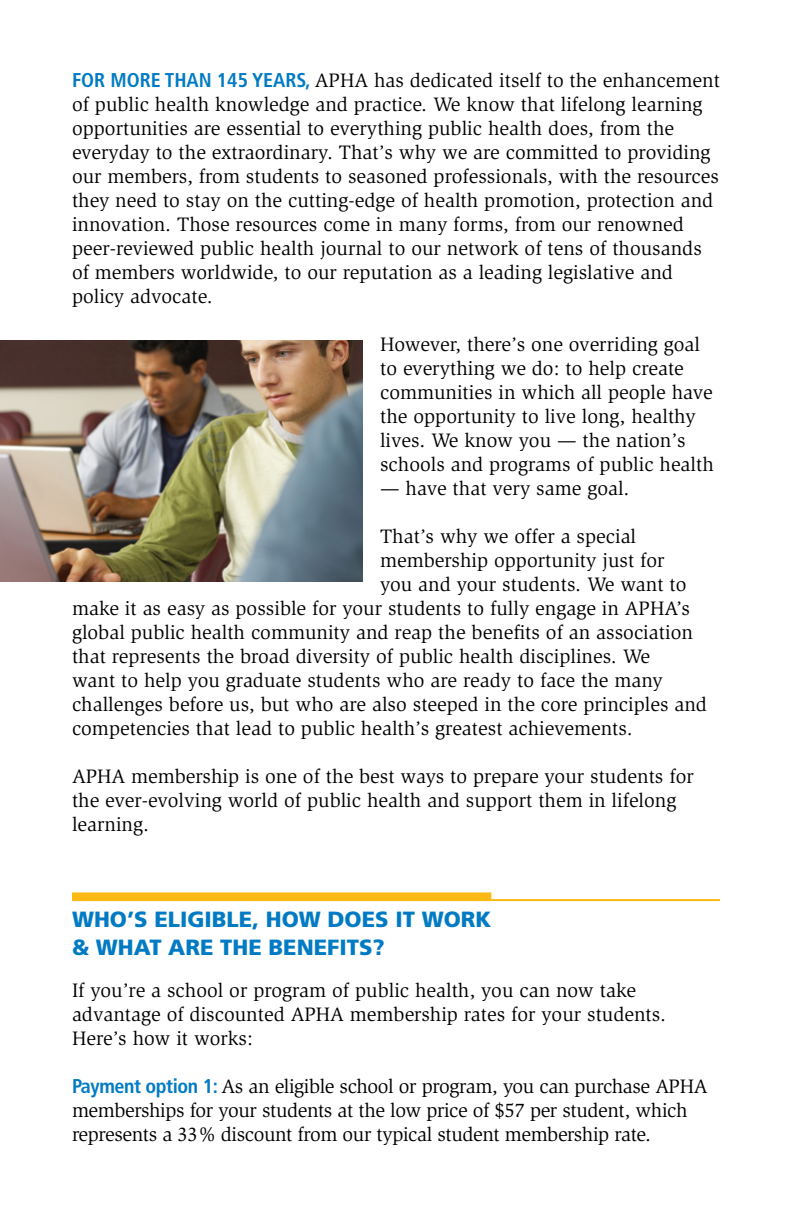
<style>
.page{position:relative;width:792px;height:1224px;background:#fff}
.page>*{position:absolute;margin:0;border:0;box-sizing:border-box;transform-origin:0 0}
.t1{font:900 22px/28px "Frutiger";color:#007bc3}
.t2{font:20px/24px "Slimbach";color:#000}
.t3{font:20px/24px "Slimbach";letter-spacing:-.02em;color:#000}
.s1{font-family:"Frutiger";font-weight:700;font-stretch:condensed;color:#007bc3}
</style>
<div class="page">
<hr style="left:72px;top:899px;width:648px;height:2px;background:#fdb913">
<div style="left:72px;top:892px;width:419px;height:8px;background:#fdb913"></div>
<img style="left:0;top:340px;width:362px;height:241px">
<p class="t2" style="left:72px;top:68px;width:649px"><span class="s1">FOR MORE THAN 145 YEARS,</span> APHA has dedicated itself to the enhancement of public health knowledge and practice. We know that lifelong learning opportunities are essential to everything public health does, from the everyday to the extraordinary. That’s why we are committed to providing our members, from students to seasoned professionals, with the resources they need to stay on the cutting-edge of health promotion, protection and innovation. Those resources come in many forms, from our renowned peer-reviewed public health journal to our network of tens of thousands of members worldwide, to our reputation as a leading legislative and policy advocate.</p>
<p class="t2" style="left:380px;top:332px;width:335px">However, there’s one overriding goal to everything we do: to help create communities in which all people have the opportunity to live long, healthy lives. We know you — the nation’s schools and programs of public health</p>
<p class="t2" style="left:380px;top:476px;width:251px">— have that very same goal.</p>
<p class="t2" style="left:380px;top:524px;width:258px">That’s why we offer a special</p>
<p class="t2" style="left:380px;top:548px;width:286px">membership opportunity just for</p>
<p class="t2" style="left:380px;top:572px;width:308px">you and your students. We want to</p>
<p class="t2" style="left:72px;top:596px;width:620px">make it as easy as possible for your students to fully engage in APHA’s</p>
<p class="t2" style="left:72px;top:620px;width:622px">global public health community and reap the benefits of an association</p>
<p class="t2" style="left:72px;top:644px;width:580px">that represents the broad diversity of public health disciplines. We</p>
<p class="t2" style="left:72px;top:668px;width:592px">want to help you graduate students who are ready to face the many</p>
<p class="t2" style="left:72px;top:692px;width:637px">challenges before us, but who are also steeped in the core principles and</p>
<p class="t2" style="left:72px;top:716px;width:562px">competencies that lead to public health’s greatest achievements.</p>
<p class="t2" style="left:72px;top:764px;width:623px">APHA membership is one of the best ways to prepare your students for the ever-evolving world of public health and support them in lifelong learning.</p>
<p class="t1" style="left:72px;top:905px;width:421px">WHO’S ELIGIBLE, HOW DOES IT WORK &amp; WHAT ARE THE BENEFITS?</p>
<p class="t2" style="left:72px;top:978px;width:596px">If you’re a school or program of public health, you can now take advantage of discounted APHA membership rates for your students.<br>Here’s how it works:</p>
<p class="t3" style="left:72px;top:1074px;width:637px"><span class="s1">PAYMENT OPTION 1:</span> As an eligible school or program, you can purchase APHA memberships for your students at the low price of $57 per student, which represents a 33% discount from our typical student membership rate.</p>
</div>
